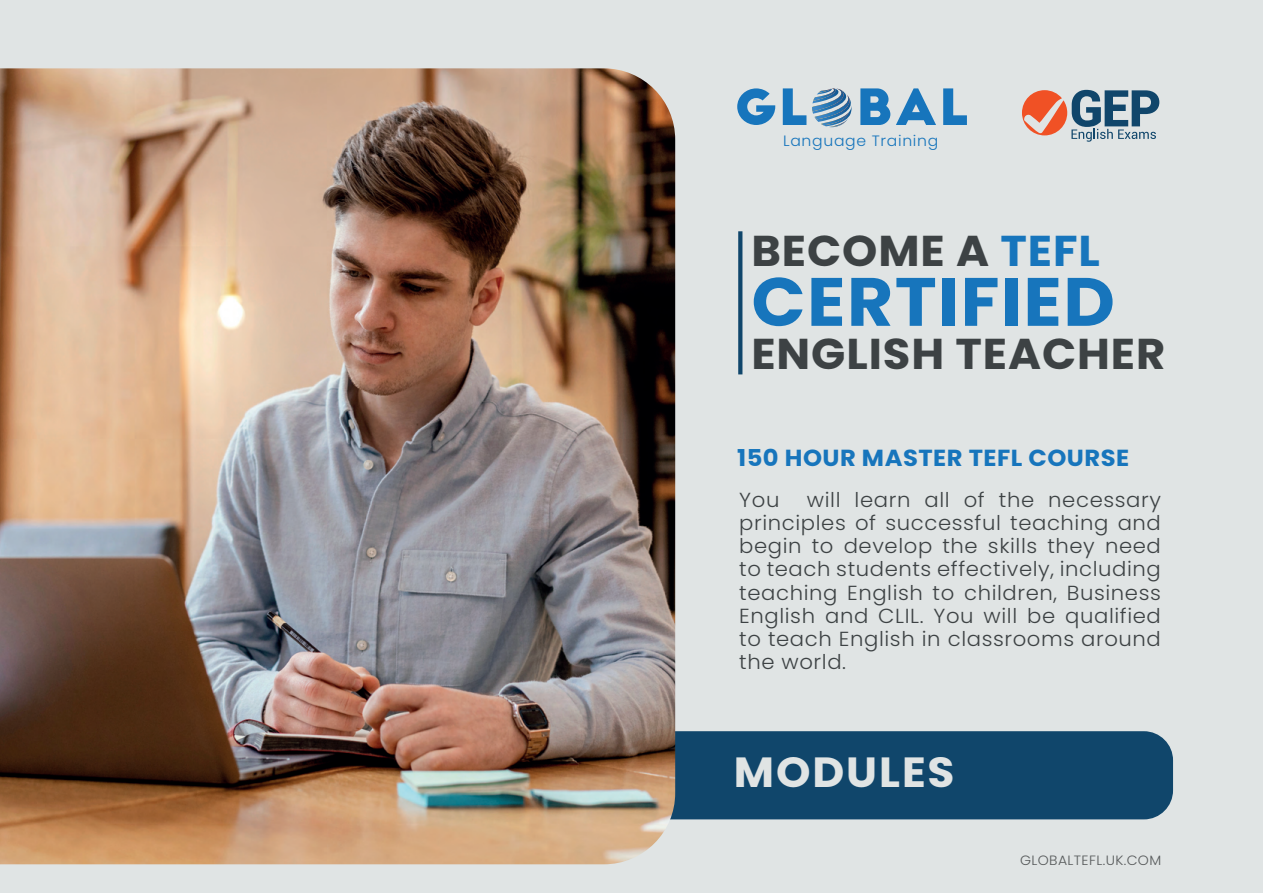
<style>
.page{position:relative;width:1263px;height:893px;background:#e0e4e4}
.page>*{position:absolute;margin:0;border:0;box-sizing:border-box;transform-origin:0 0}
.t1{font:700 68.25px "Poppins";letter-spacing:.02em;color:#1775bc;scale:1.04 1}
.t2{font:700 43.05px "Poppins";letter-spacing:.02em;color:#3d4244;scale:1.04 1}
.t3{font:700 42.15px "Poppins";letter-spacing:.045em;color:#e0e4e4;scale:1.04 1}
.t4{font:700 23.25px "Poppins";letter-spacing:.02em;color:#1775bc;scale:1.04 1}
.t5{font:300 20.4px/23.2px "Poppins";letter-spacing:.03em;color:#3d4244;text-align:justify;scale:1.04 1}
.t6{font:300 15px "Poppins";letter-spacing:.045em;color:#1775bc;scale:1.04 1}
.t7{font:300 13.5px "Poppins";letter-spacing:.03em;color:#575a5b;scale:1.04 1}
.s1{color:#1775bc}
</style>
<div class="page">
<div style="left:640px;top:731px;width:533px;height:88px;background:#10466b;border-radius:29px"></div>
<img style="left:0;top:68px;width:675px;height:796px">
<svg style="left:812px;top:88px;width:40px;height:39px"></svg>
<svg style="left:860px;top:88px;width:30px;height:37px"></svg>
<svg style="left:896px;top:88px;width:40px;height:37px"></svg>
<svg style="left:943px;top:88px;width:24px;height:37px"></svg>
<svg style="left:783px;top:88px;width:23px;height:37px"></svg>
<svg style="left:737px;top:88px;width:38px;height:37px"></svg>
<svg style="left:1022px;top:90px;width:137px;height:52px"></svg>
<svg style="left:738px;top:231px;width:4px;height:143px"></svg>
<p class="t6" style="left:783px;top:132px;width:151px">Language Training</p>
<h2 class="t2" style="left:751px;top:226px;width:337px">BECOME A <span class="s1">TEFL</span></h2>
<h1 class="t1" style="left:751px;top:262px;width:351px">CERTIFIED</h1>
<h2 class="t2" style="left:751px;top:329px;width:400px">ENGLISH TEACHER</h2>
<p class="t4" style="left:737px;top:444px;width:378px">150 HOUR MASTER TEFL COURSE</p>
<p class="t5" style="left:739px;top:488px;width:40px">You</p>
<p class="t5" style="left:739px;top:488px;width:407px;text-indent:68px">will learn all of the necessary principles of successful teaching and begin to develop the skills they need to teach students effectively, including teaching English to children, Business English and CLIL. You will be qualified to teach English in classrooms around the world.</p>
<h3 class="t3" style="left:734px;top:747px;width:214px">MODULES</h3>
<p class="t7" style="left:1020px;top:852px;width:137px">GLOBALTEFL.UK.COM</p>
</div>
